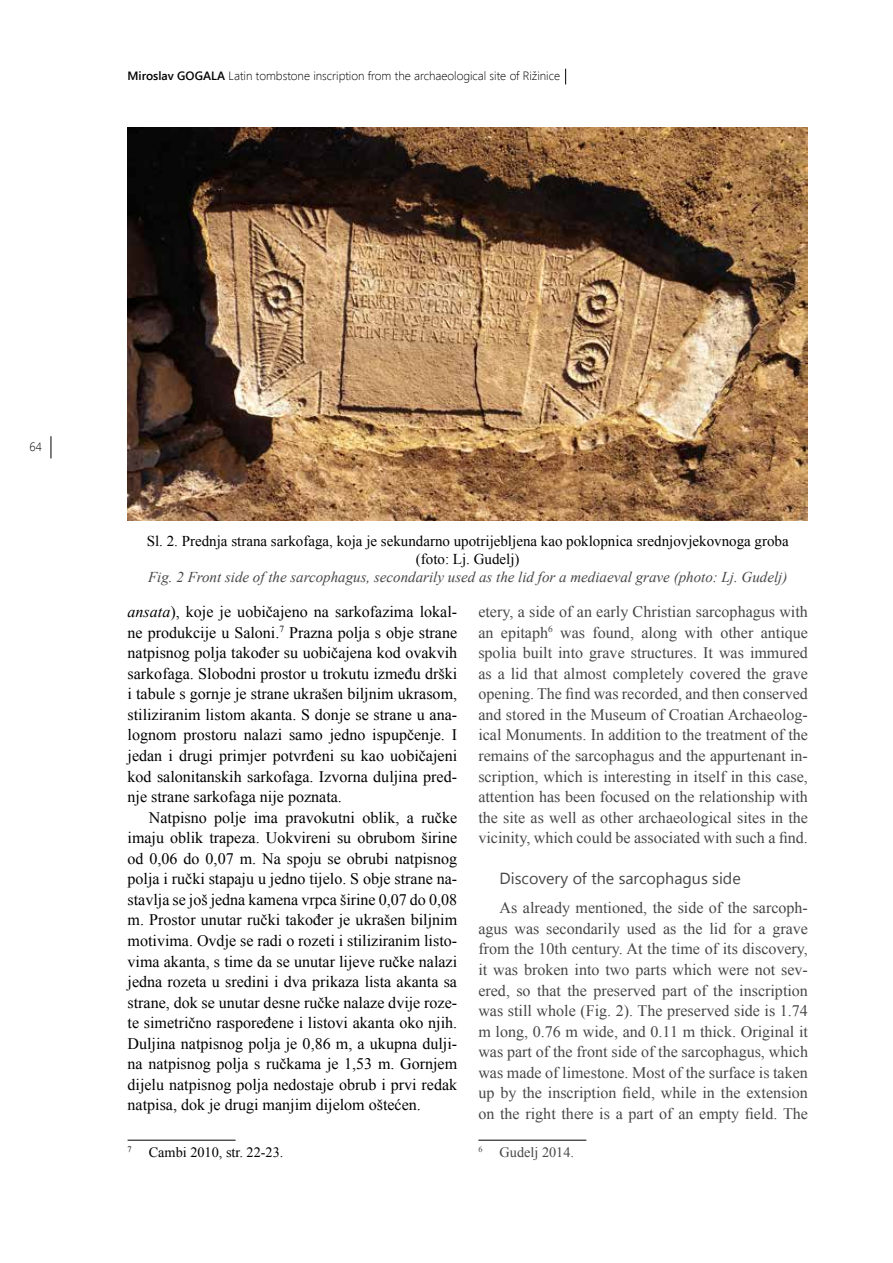
<style>
.page{position:relative;width:893px;height:1263px;background:#fff}
.page>*{position:absolute;margin:0;border:0;box-sizing:border-box;transform-origin:0 0}
.t1{font:16.05px/20.5px "Times New Roman";color:#000;text-align:justify}
.t2{font:16.05px/20.5px "Times New Roman";color:#464646;text-align:justify}
.t3{font:16.05px "Segoe UI";color:#464646}
.t4{font:15px/18px "Times New Roman";color:#000;text-align:center}
.t5{font:italic 15px "Times New Roman";color:#464646}
.t6{font:14.25px "Times New Roman";color:#000}
.t7{font:14.25px "Times New Roman";color:#464646}
.t8{font:300 12px "Segoe UI";color:#000}
.s1{font-weight:600}
.s2{font-style:italic}
</style>
<div class="page">
<svg style="left:51px;top:436px;width:1px;height:22px"></svg>
<svg style="left:565px;top:69px;width:1px;height:15px"></svg>
<hr style="left:128px;top:1140px;width:108px;height:1px;background:#000">
<hr style="left:478px;top:1140px;width:108px;height:1px;background:#000">
<img style="left:128px;top:128px;width:680px;height:392px">
<p class="t8" style="left:128px;top:68px;width:434px"><span class="s1">Miroslav GOGALA</span> Latin tombstone inscription from the archaeological site of Rižinice</p>
<p class="t8" style="left:30px;top:439px;width:14px">64</p>
<p class="t4" style="left:147px;top:532px;width:643px">Sl. 2. Prednja strana sarkofaga, koja je sekundarno upotrijebljena kao poklopnica srednjovjekovnoga groba (foto: Lj. Gudelj)</p>
<p class="t5" style="left:148px;top:567px;width:641px">Fig. 2 Front side of the sarcophagus, secondarily used as the lid for a mediaeval grave (photo: Lj. Gudelj)</p>
<p class="t1" style="left:128px;top:601px;width:331px"><span class="s2">ansata</span>), koje je uobičajeno na sarkofazima lokal&shy;ne produkcije u Saloni.<sup>7</sup> Prazna polja s obje strane natpisnog polja također su uobičajena kod ovakvih sarkofaga. Slobodni prostor u trokutu između drški i tabule s gornje je strane ukrašen biljnim ukrasom, stiliziranim listom akanta. S donje se strane u ana&shy;lognom prostoru nalazi samo jedno ispupčenje. I jedan i drugi primjer potvrđeni su kao uobičajeni kod salonitanskih sarkofaga. Izvorna duljina pred&shy;nje strane sarkofaga nije poznata.</p>
<p class="t1" style="left:128px;top:807px;width:331px;text-indent:21px">Natpisno polje ima pravokutni oblik, a ručke imaju oblik trapeza. Uokvireni su obrubom širine od 0,06 do 0,07 m. Na spoju se obrubi natpisnog polja i ručki stapaju u jedno tijelo. S obje strane na&shy;stavlja se još jedna kamena vrpca širine 0,07 do 0,08 m. Prostor unutar ručki također je ukrašen biljnim motivima. Ovdje se radi o rozeti i stiliziranim listo&shy;vima akanta, s time da se unutar lijeve ručke nalazi jedna rozeta u sredini i dva prikaza lista akanta sa strane, dok se unutar desne ručke nalaze dvije roze&shy;te simetrično raspoređene i listovi akanta oko njih.<br>Duljina natpisnog polja je 0,86 m, a ukupna dulji&shy;na natpisnog polja s ručkama je 1,53 m. Gornjem dijelu natpisnog polja nedostaje obrub i prvi redak natpisa, dok je drugi manjim dijelom oštećen.</p>
<p class="t6" style="left:128px;top:1142px;width:157px"><sup>7</sup> Cambi 2010, str. 22-23.</p>
<p class="t2" style="left:478px;top:601px;width:331px">etery, a side of an early Christian sarcophagus with an epitaph<sup>6</sup> was found, along with other antique spolia built into grave structures. It was immured as a lid that almost completely covered the grave opening. The find was recorded, and then conserved and stored in the Museum of Croatian Archaeolog&shy;ical Monuments. In addition to the treatment of the remains of the sarcophagus and the appurtenant in&shy;scription, which is interesting in itself in this case, attention has been focused on the relationship with the site as well as other archaeological sites in the vicinity, which could be associated with such a find.</p>
<p class="t3" style="left:500px;top:867px;width:243px">Discovery of the sarcophagus side</p>
<p class="t2" style="left:478px;top:897px;width:331px;text-indent:21px">As already mentioned, the side of the sarcoph&shy;agus was secondarily used as the lid for a grave from the 10th century. At the time of its discovery, it was broken into two parts which were not sev&shy;ered, so that the preserved part of the inscription was still whole (Fig. 2). The preserved side is 1.74 m long, 0.76 m wide, and 0.11 m thick. Original it was part of the front side of the sarcophagus, which was made of limestone. Most of the surface is taken up by the inscription field, while in the extension on the right there is a part of an empty field. The</p>
<p class="t7" style="left:478px;top:1142px;width:97px"><sup>6</sup> Gudelj 2014.</p>
</div>
